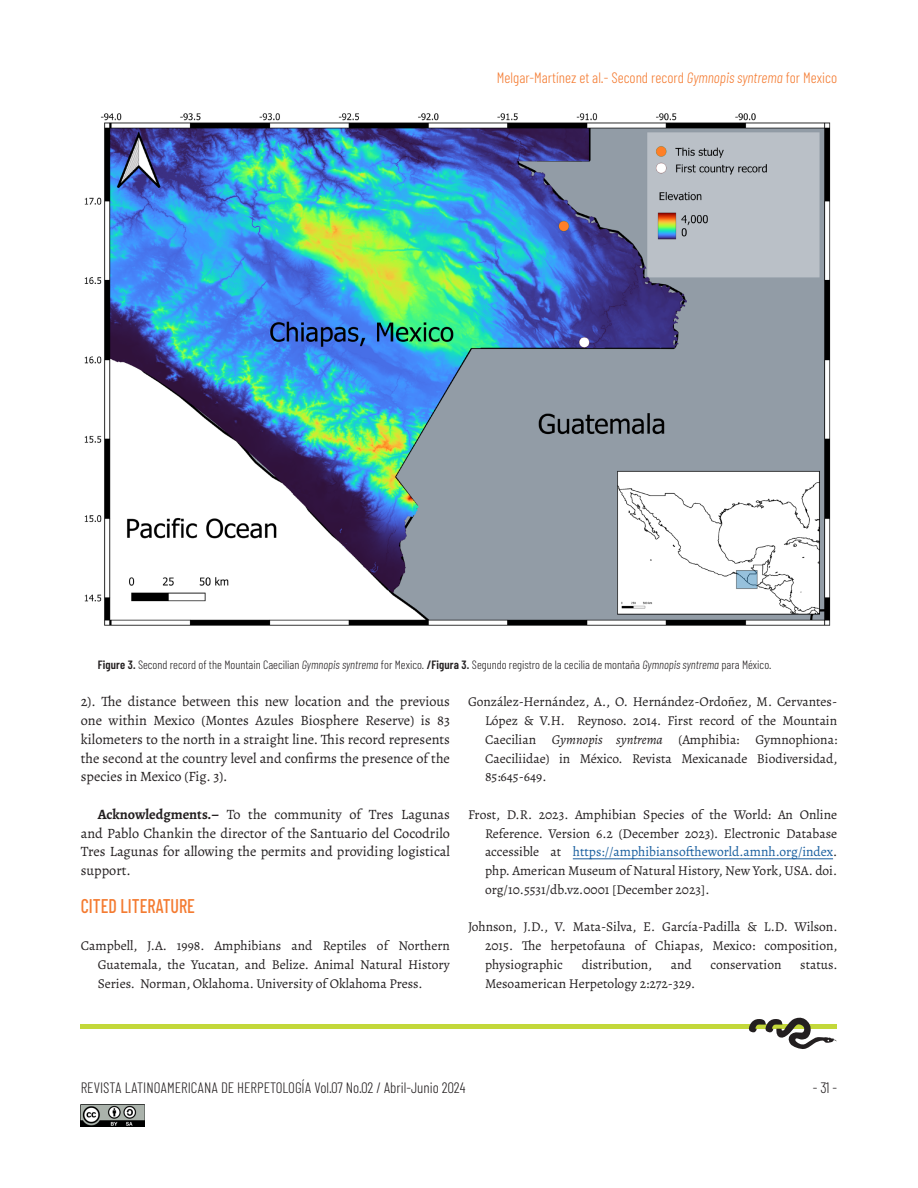
<style>
.page{position:relative;width:918px;height:1188px;background:#fff}
.page>*{position:absolute;margin:0;border:0;box-sizing:border-box;transform-origin:0 0}
._02-txt_Artículo_1B__después_de_sección{font:500 19.8px "Barlow Condensed";color:#f47b31;scale:.91 1}
.t1{font:300 15px "Barlow Condensed";color:#231f20}
.t2{font:300 15px "Barlow Condensed";color:#f47b31}
._02-txt_Artículo_2{font:14.25px/18.8px "Alegreya";color:#231f20;text-align:justify}
._02-txt-FICHAS_Citas{font:13.5px/18.8px "Alegreya";color:#231f20;text-align:justify}
._02-txt_pie_de_Foto{font:300 12px "Barlow Condensed";color:#231f20}
.s1{font-style:italic}
.s2{font-weight:600}
.s3{font-weight:700}
.s4{color:#175d9e}
</style>
<div class="page">
<img style="left:81px;top:1104px;width:64px;height:23px">
<hr style="left:573px;top:858px;width:260px;height:1px;background:#175d9e">
<img style="left:84px;top:113px;width:747px;height:513px">
<hr style="left:81px;top:1025px;width:756px;height:4px;background:#c3d83a">
<svg style="left:748px;top:1017px;width:89px;height:32px"></svg>
<p class="t2" style="left:497px;top:68px;width:342px">Melgar-Martínez et al.- Second record <span class="s1">Gymnopis syntrema</span> for Mexico</p>
<p class="_02-txt_pie_de_Foto" style="left:98px;top:657px;width:675px"><span class="s2">Figure 3.</span> Second record of the Mountain Caecilian <span class="s1">Gymnopis syntrema</span> for Mexico. <span class="s2">/Figura 3.</span> Segundo registro de la cecilia de montaña <span class="s1">Gymnopis syntrema</span> para México.</p>
<p class="_02-txt_Artículo_2" style="left:81px;top:692px;width:371px">2). The distance between this new location and the previous one within Mexico (Montes Azules Biosphere Reserve) is 83 kilometers to the north in a straight line. This record represents the second at the country level and confirms the presence of the species in Mexico (Fig. 3).</p>
<p class="_02-txt_Artículo_2" style="left:81px;top:805px;width:371px;text-indent:17px"><span class="s3">Acknowledgments.–</span> To the community of Tres Lagunas and Pablo Chankin the director of the Santuario del Cocodrilo Tres Lagunas for allowing the permits and providing logistical support.</p>
<p class="_02-txt_Artículo_1B__después_de_sección" style="left:81px;top:891px;width:127px">CITED LITERATURE</p>
<p class="_02-txt-FICHAS_Citas" style="left:98px;top:936px;width:354px;text-indent:-17px">Campbell, J.A. 1998. Amphibians and Reptiles of Northern Guatemala, the Yucatan, and Belize. Animal Natural History Series. Norman, Oklahoma. University of Oklahoma Press.</p>
<p class="_02-txt-FICHAS_Citas" style="left:485px;top:692px;width:354px;text-indent:-17px">González-Hernández, A., O. Hernández-Ordoñez, M. Cervantes-López &amp; V.H. Reynoso. 2014. First record of the Mountain Caecilian <span class="s1">Gymnopis syntrema</span> (Amphibia: Gymnophiona:<br>Caeciliidae) in México. Revista Mexicanade Biodiversidad, 85:645-649.</p>
<p class="_02-txt-FICHAS_Citas" style="left:485px;top:805px;width:354px;text-indent:-17px">Frost, D.R. 2023. Amphibian Species of the World: An Online Reference. Version 6.2 (December 2023). Electronic Database accessible at <span class="s4">https://amphibiansoftheworld.amnh.org/index</span>. php. American Museum of Natural History, New York, USA. doi. org/10.5531/db.vz.0001 [December 2023].</p>
<p class="_02-txt-FICHAS_Citas" style="left:485px;top:917px;width:354px;text-indent:-17px">Johnson, J.D., V. Mata-Silva, E. García-Padilla &amp; L.D. Wilson.<br>2015. The herpetofauna of Chiapas, Mexico: composition, physiographic</p>
<p class="_02-txt-FICHAS_Citas" style="left:582px;top:955px;width:72px">distribution,</p>
<p class="_02-txt-FICHAS_Citas" style="left:671px;top:955px;width:22px">and</p>
<p class="_02-txt-FICHAS_Citas" style="left:711px;top:955px;width:72px">conservation</p>
<p class="_02-txt-FICHAS_Citas" style="left:800px;top:955px;width:39px">status.</p>
<p class="_02-txt-FICHAS_Citas" style="left:485px;top:974px;width:212px">Mesoamerican Herpetology 2:272-329.</p>
<p class="t1" style="left:81px;top:1079px;width:386px">REVISTA LATINOAMERICANA DE HERPETOLOGÍA Vol.07 No.02 / Abril-Junio 2024</p>
<p class="t1" style="left:813px;top:1079px;width:26px">- 31 -</p>
</div>
